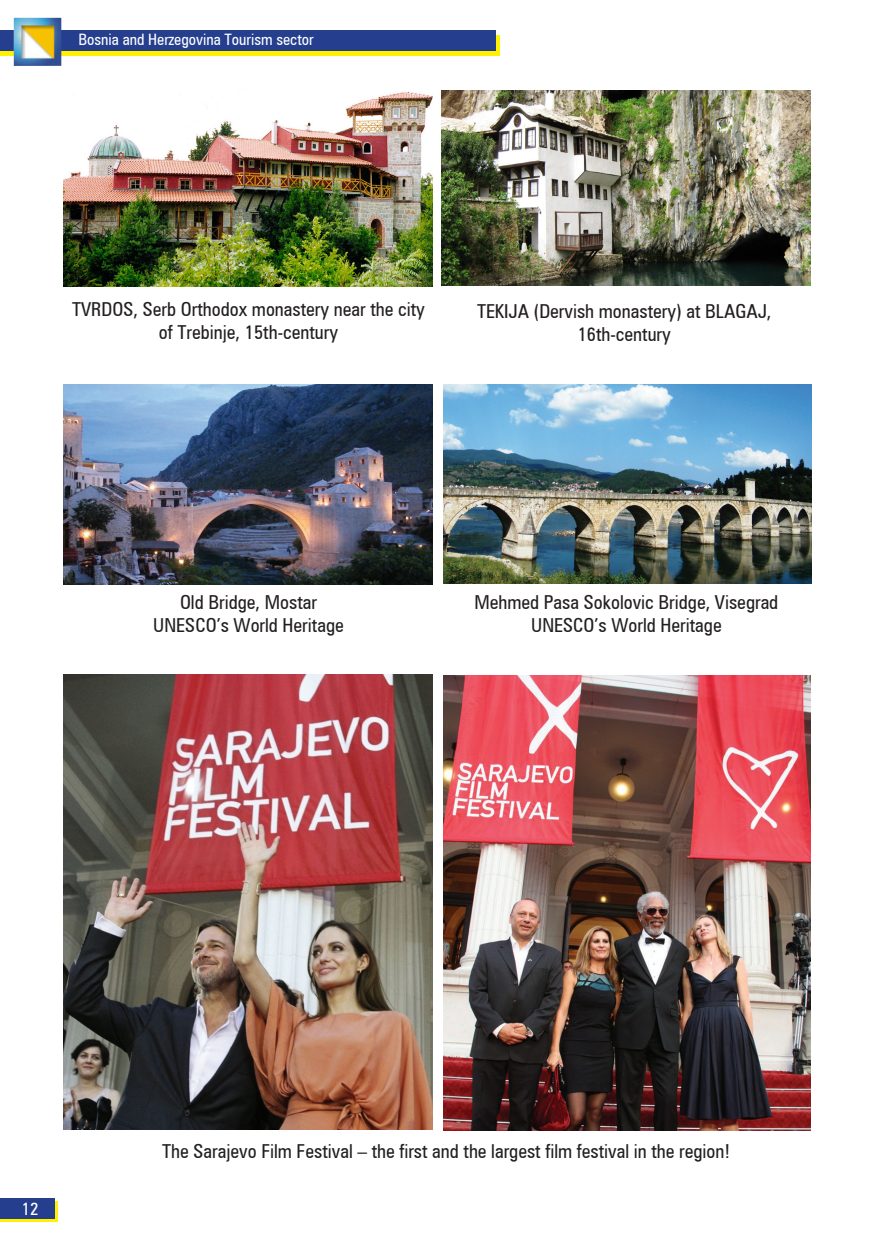
<style>
.page{position:relative;width:874px;height:1241px;background:#fff}
.page>*{position:absolute;margin:0;border:0;box-sizing:border-box;transform-origin:0 0}
.t1{font:condensed 19.25px/23.1px "Zurich BT";color:#231f20;text-align:center}
.t2{font:condensed 17.5px "Zurich BT";color:#fff}
.t3{font:condensed 15.75px "Zurich BT";color:#fff}
</style>
<div class="page">
<svg style="left:0;top:1201px;width:58px;height:20px"></svg>
<svg style="left:0;top:35px;width:499px;height:21px;background:#dad318"></svg>
<div style="left:0;top:30px;width:495px;height:20px;background:#253f8e"></div>
<div style="left:0;top:1197px;width:54px;height:21px;background:#253f8e"></div>
<img style="left:14px;top:18px;width:47px;height:48px">
<img style="left:63px;top:91px;width:369px;height:195px">
<img style="left:441px;top:90px;width:369px;height:196px">
<img style="left:63px;top:674px;width:369px;height:455px">
<img style="left:63px;top:384px;width:369px;height:200px">
<img style="left:443px;top:384px;width:367px;height:199px">
<img style="left:443px;top:675px;width:367px;height:455px">
<p class="t3" style="left:78px;top:30px;width:237px">Bosnia and Herzegovina Tourism sector</p>
<p class="t1" style="left:72px;top:297px;width:354px">TVRDOS, Serb Orthodox monastery near the city of Trebinje, 15th-century</p>
<p class="t1" style="left:477px;top:299px;width:296px">TEKIJA (Dervish monastery) at BLAGAJ,<br>16th-century</p>
<p class="t1" style="left:153px;top:590px;width:192px">Old Bridge, Mostar<br>UNESCO’s World Heritage</p>
<p class="t1" style="left:474px;top:590px;width:305px">Mehmed Pasa Sokolovic Bridge, Visegrad<br>UNESCO’s World Heritage</p>
<p class="t2" style="left:22px;top:1197px;width:18px">12</p>
<p class="t1" style="left:162px;top:1139px;width:569px">The Sarajevo Film Festival – the first and the largest film festival in the region!</p>
</div>
